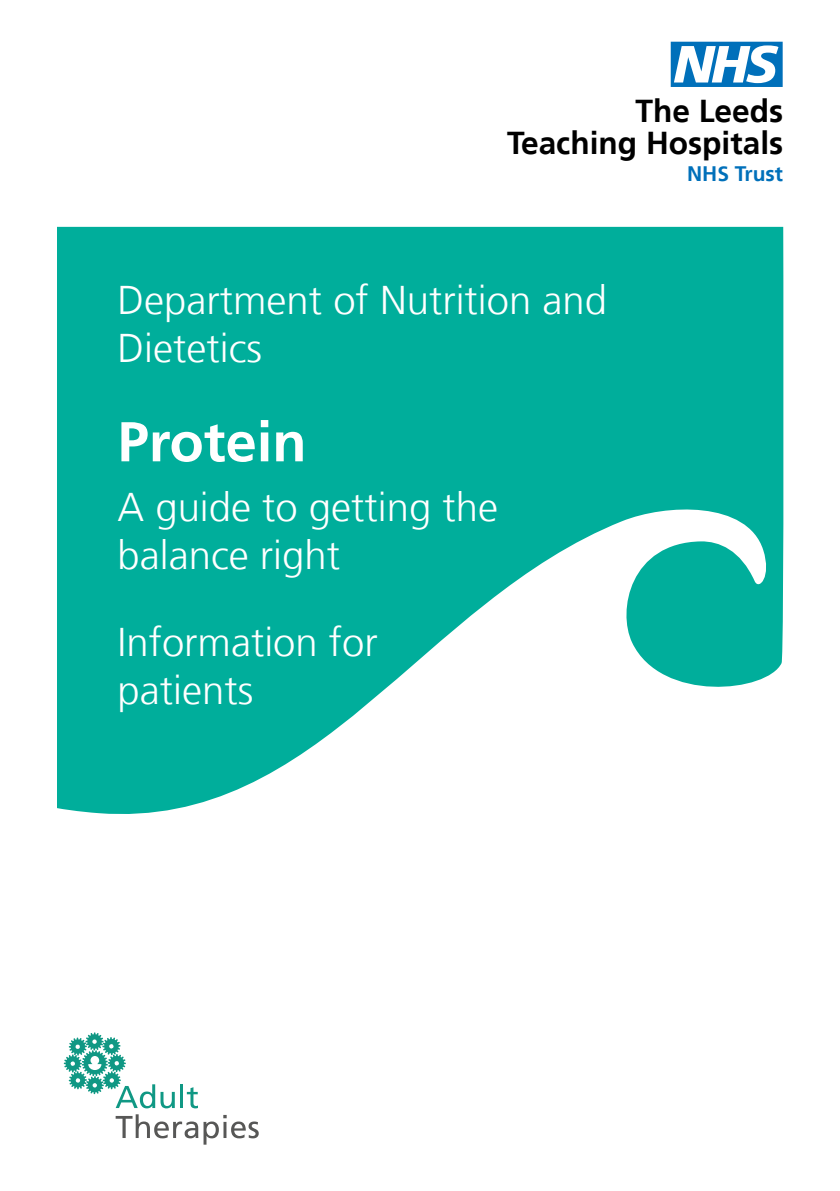
<style>
.page{position:relative;width:840px;height:1191px;background:#fff}
.page>*{position:absolute;margin:0;border:0;box-sizing:border-box;transform-origin:0 0}
.t1{font:63.4px "NHS";color:#0070ba}
.t2{font:700 56px "Frutiger LT";color:#fff}
.t3{font:300 40px/48px "Frutiger LT";color:#fff}
.t4{font:700 31.6px "Frutiger LT";color:#000}
.t5{font:700 21px "Frutiger LT";color:#0070ba}
</style>
<div class="page">
<svg style="left:57px;top:227px;width:727px;height:587px;fill:#00ae9b"></svg>
<svg style="left:64px;top:1032px;width:111px;height:76px"></svg>
<hr style="left:180px;top:1084px;width:3px;height:24px;background:#109884">
<svg style="left:187px;top:1087px;width:11px;height:21px"></svg>
<svg style="left:116px;top:1114px;width:142px;height:30px"></svg>
<h1 class="t1" style="left:670px;top:29px;width:113px">n</h1>
<p class="t4" style="left:635px;top:92px;width:149px">The Leeds</p>
<p class="t4" style="left:506px;top:125px;width:277px">Teaching Hospitals</p>
<p class="t5" style="left:686px;top:162px;width:97px">NHS Trust</p>
<p class="t3" style="left:117px;top:276px;width:490px">Department of Nutrition and<br>Dietetics</p>
<h2 class="t2" style="left:117px;top:409px;width:190px">Protein</h2>
<p class="t3" style="left:117px;top:483px;width:382px">A guide to getting the balance right</p>
<p class="t3" style="left:117px;top:619px;width:261px">Information for patients</p>
</div>
